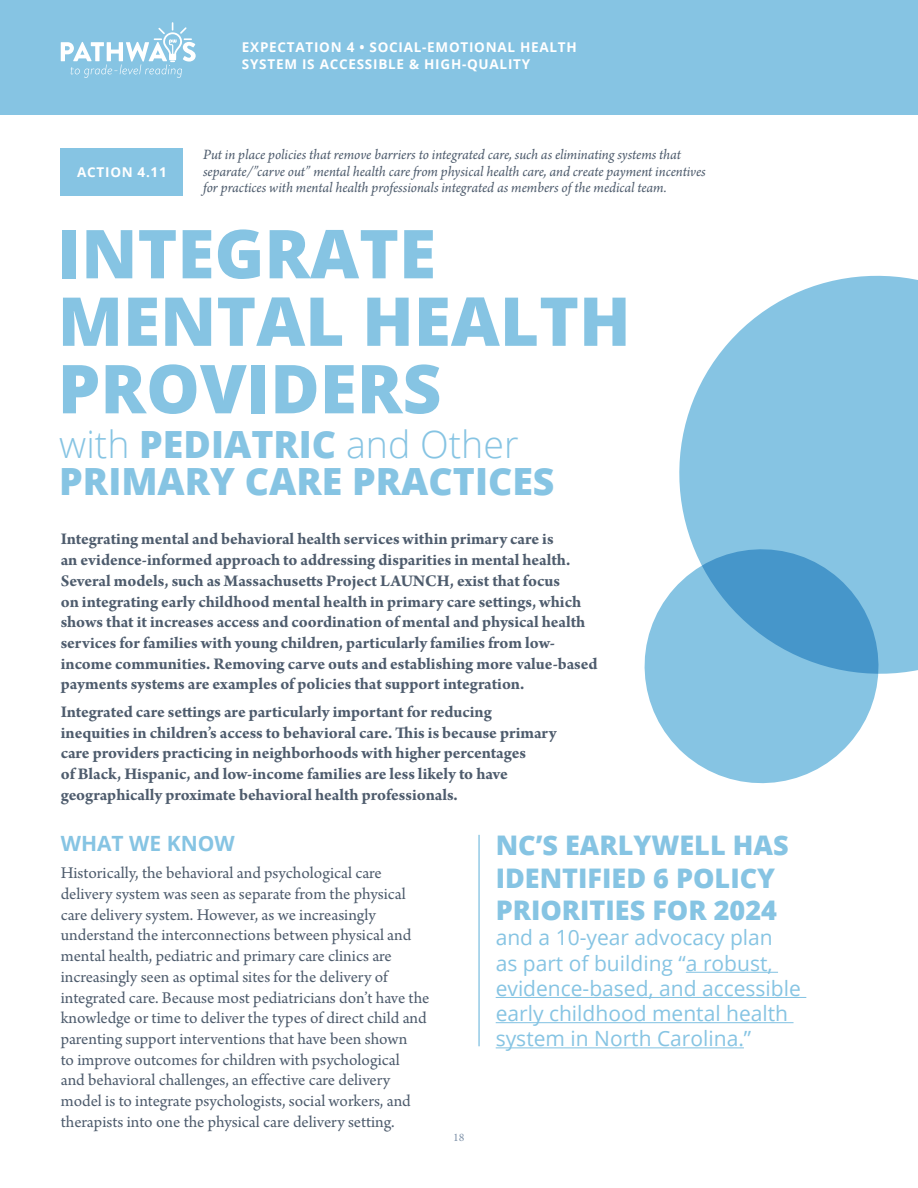
<style>
.page{position:relative;width:918px;height:1188px;background:#fff}
.page>*{position:absolute;margin:0;border:0;box-sizing:border-box;transform-origin:0 0}
.t1{font:800 67.5px/67.5px "Open Sans";color:#86c4e3}
.t2{font:800 37.5px/37.5px "Open Sans";color:#86c4e3}
.t3{font:800 27px/32.4px "Open Sans";color:#86c4e3}
.t4{font:21px/25.2px "Open Sans";color:#86c4e3}
.t5{font:700 21px "Open Sans";color:#86c4e3}
.t6{font:700 17.25px/20.7px "Arno Pro";letter-spacing:-.005em;color:#4e5c6d}
.t7{font:17.25px/20.7px "Arno Pro";color:#4e5c6d}
.t8{font:italic 15px/16.5px "Arno Pro";letter-spacing:-.005em;color:#4e5c6d}
.t9{font:700 13.5px/16.2px "Open Sans";letter-spacing:.055em;color:#fff}
.t10{font:12px "Arno Pro";color:#8194aa}
.s1{font-weight:300}
</style>
<div class="page">
<hr style="left:686px;top:972px;width:92px;height:1px;background:#86c4e3">
<hr style="left:496px;top:997px;width:310px;height:1px;background:#86c4e3">
<hr style="left:496px;top:1022px;width:298px;height:1px;background:#86c4e3">
<hr style="left:496px;top:1047px;width:248px;height:1px;background:#86c4e3">
<hr style="left:478px;top:835px;width:2px;height:211px;background:#86c4e3">
<div style="left:61px;top:148px;width:122px;height:48px;background:#86c4e3"></div>
<svg style="left:679px;top:275px;width:239px;height:399px;background:#96cbe6"></svg>
<svg style="left:644px;top:536px;width:248px;height:248px;fill:#86c4e3"></svg>
<div style="left:0;top:0;width:918px;height:115px;background:#86c4e3"></div>
<svg style="left:61px;top:22px;width:135px;height:56px"></svg>
<p class="t9" style="left:77px;top:164px;width:91px">ACTION 4.11</p>
<p class="t9" style="left:242px;top:39px;width:336px">EXPECTATION 4 • SOCIAL-EMOTIONAL HEALTH<br>SYSTEM IS ACCESSIBLE &amp; HIGH-QUALITY</p>
<p class="t8" style="left:203px;top:147px;width:504px">Put in place policies that remove barriers to integrated care, such as eliminating systems that separate/”carve out” mental health care from physical health care, and create payment incentives for practices with mental health professionals integrated as members of the medical team.</p>
<h1 class="t1" style="left:58px;top:217px;width:575px">INTEGRATE<br>MENTAL HEALTH<br>PROVIDERS</h1>
<h2 class="t2" style="left:59px;top:423px;width:497px"><span class="s1">with</span> PEDIATRIC <span class="s1">and Other<br></span>PRIMARY CARE PRACTICES</h2>
<p class="t6" style="left:61px;top:530px;width:538px">Integrating mental and behavioral health services within primary care is<br>an evidence-informed approach to addressing disparities in mental health.<br>Several models, such as Massachusetts Project LAUNCH, exist that focus<br>on integrating early childhood mental health in primary care settings, which shows that it increases access and coordination of mental and physical health services for families with young children, particularly families from low&shy;income communities. Removing carve outs and establishing more value-based payments systems are examples of policies that support integration.</p>
<p class="t6" style="left:61px;top:702px;width:497px">Integrated care settings are particularly important for reducing inequities in children’s access to behavioral care. This is because primary care providers practicing in neighborhoods with higher percentages<br>of Black, Hispanic, and low-income families are less likely to have geographically proximate behavioral health professionals.</p>
<p class="t5" style="left:61px;top:828px;width:176px">WHAT WE KNOW</p>
<p class="t7" style="left:61px;top:864px;width:370px">Historically, the behavioral and psychological care delivery system was seen as separate from the physical care delivery system. However, as we increasingly understand the interconnections between physical and mental health, pediatric and primary care clinics are increasingly seen as optimal sites for the delivery of integrated care. Because most pediatricians don’t have the knowledge or time to deliver the types of direct child and parenting support interventions that have been shown<br>to improve outcomes for children with psychological<br>and behavioral challenges, an effective care delivery model is to integrate psychologists, social workers, and therapists into one the physical care delivery setting.</p>
<p class="t10" style="left:453px;top:1131px;width:13px">18</p>
<h3 class="t3" style="left:496px;top:828px;width:294px">NC’S EARLYWELL HAS<br>IDENTIFIED 6 POLICY<br>PRIORITIES FOR 2024</h3>
<p class="t4" style="left:496px;top:925px;width:307px">and a 10-year advocacy plan<br>as part of building “a robust, evidence-based, and accessible early childhood mental health system in North Carolina.”</p>
</div>
